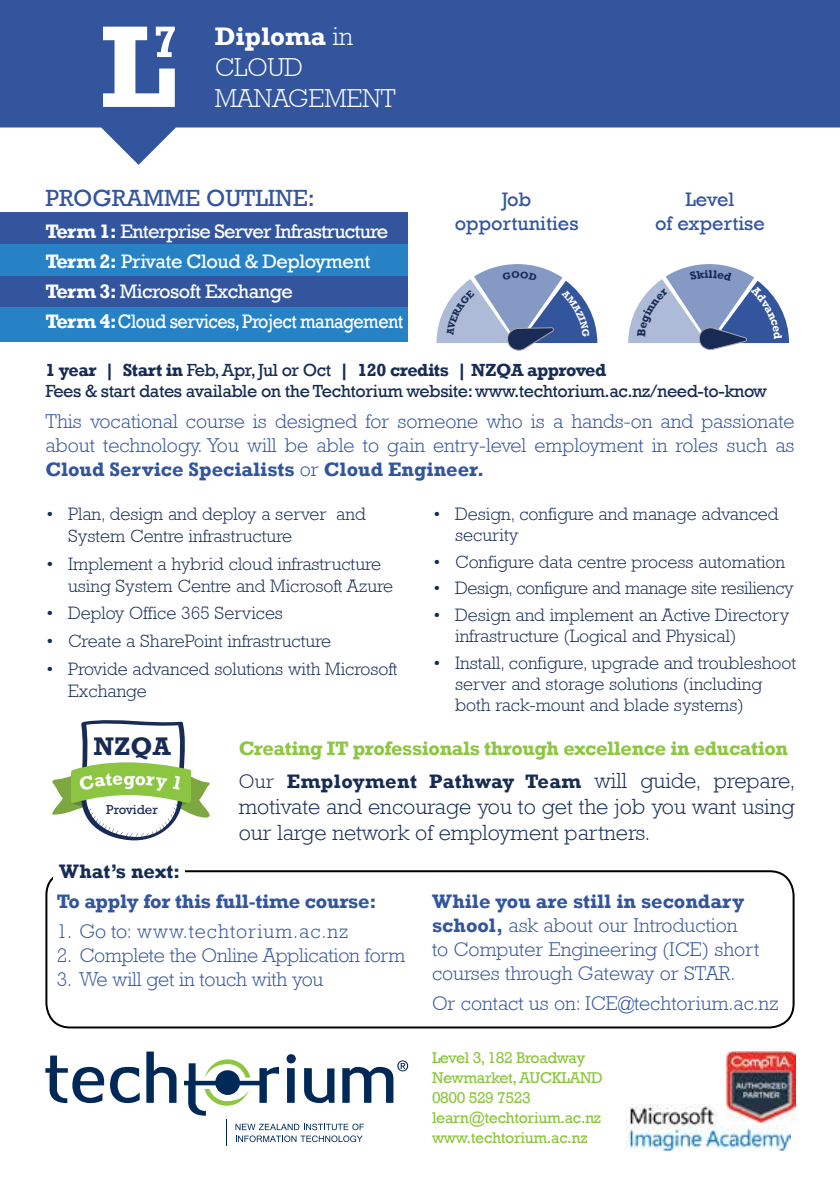
<style>
.page{position:relative;width:840px;height:1191px;background:#fff}
.page>*{position:absolute;margin:0;border:0;box-sizing:border-box;transform-origin:0 0}
.t1{font:300 26px/31.2px "Rockwell";color:#fff}
.t2{font:700 25.8px "Rockwell";color:#182b54}
.t3{font:24px "Rockwell";color:#33559d}
.t4{font:300 22px/26.4px "Rockwell";color:#172c54}
.t5{font:300 20px/24px "Rockwell";color:#33559d;text-align:justify}
.t6{font:20px/30px "Rockwell";letter-spacing:-.03em;color:#fff}
.t7{font:700 20px/32px "Rockwell";letter-spacing:-.02em;color:#8dc640}
.t8{font:20px/24px "Rockwell";color:#33559d;text-align:center}
.t9{font:700 20px "Rockwell";letter-spacing:-.01em;color:#33559d}
.t10{font:300 20px "Rockwell";letter-spacing:.05em;color:#33559d}
.t11{font:700 20px "Rockwell";color:#172c54}
.t12{font:700 19.2px "Rockwell";color:#fff}
.t13{font:300 18px/21px "Rockwell";color:#172c54}
.t14{font:18px/21.6px "Rockwell";letter-spacing:-.025em;color:#172c54}
.t15{font:300 18px "Rockwell";letter-spacing:-.02em;color:#172c54}
.t16{font:16px/20px "Rockwell";letter-spacing:-.025em;color:#8dc640}
.t17{font:13.2px "Rockwell";color:#182b54}
.s1{font-weight:700}
.s2{font-weight:300;color:#172c54}
.s3{color:#172c54}
.s4{font-weight:300;font-size:22px;color:#172c54}
</style>
<div class="page">
<svg style="left:0;top:0;width:839px;height:165px;fill:#33559d"></svg>
<div style="left:0;top:213px;width:408px;height:34px;background:#33559d"></div>
<div style="left:0;top:244px;width:408px;height:32px;background:#2682c5"></div>
<div style="left:0;top:276px;width:408px;height:34px;background:#33559d"></div>
<div style="left:0;top:308px;width:408px;height:34px;background:#2682c5"></div>
<svg style="left:45px;top:1055px;width:59px;height:48px"></svg>
<svg style="left:110px;top:1067px;width:30px;height:36px"></svg>
<svg style="left:146px;top:1051px;width:30px;height:51px"></svg>
<svg style="left:184px;top:1054px;width:224px;height:91px"></svg>
<img style="left:625px;top:1104px;width:165px;height:46px">
<img style="left:726px;top:1051px;width:69px;height:71px">
<svg style="left:103px;top:27px;width:72px;height:80px"></svg>
<div style="left:45px;top:870px;width:749px;height:158px;border:2px solid #000;border-radius:24px"></div>
<div style="left:53px;top:858px;width:131px;height:25px;background:#fff"></div>
<svg style="left:436px;top:264px;width:161px;height:87px"></svg>
<svg style="left:216px;top:67px;width:25px;height:9px"></svg>
<svg style="left:266px;top:85px;width:22px;height:28px"></svg>
<svg style="left:352px;top:86px;width:22px;height:26px"></svg>
<svg style="left:151px;top:307px;width:28px;height:1px"></svg>
<svg style="left:628px;top:264px;width:160px;height:86px"></svg>
<svg style="left:52px;top:720px;width:158px;height:120px"></svg>
<h1 class="t1" style="left:214px;top:20px;width:182px"><span class="s1">Diploma</span> in<br>CLOUD<br>MANAGEMENT</h1>
<h3 class="t3" style="left:45px;top:184px;width:271px">PROGRAMME OUTLINE:</h3>
<p class="t6" style="left:45px;top:217px;width:359px"><span class="s1">Term 1:</span> Enterprise Server Infrastructure <span class="s1">Term 2:</span> Private Cloud &amp; Deployment <span class="s1">Term 3:</span> Microsoft Exchange<br><span class="s1">Term 4:</span>Cloud services, Project management</p>
<p class="t8" style="left:454px;top:188px;width:125px">Job opportunities</p>
<p class="t8" style="left:654px;top:188px;width:111px">Level<br>of expertise</p>
<p class="t14" style="left:45px;top:359px;width:722px"><span class="s1">1 year | Start in</span> Feb, Apr, Jul or Oct <span class="s1">| 120 credits | NZQA approved<br></span>Fees &amp; start dates available on the Techtorium website: www.techtorium.ac.nz/need-to-know</p>
<p class="t5" style="left:45px;top:409px;width:750px">This vocational course is designed for someone who is a hands-on and passionate about technology. You will be able to gain entry-level employment in roles such as <span class="s1">Cloud Service Specialists</span> or <span class="s1">Cloud Engineer.</span></p>
<p class="t13" style="left:68px;top:503px;width:299px;line-height:22px;text-indent:-23px">• Plan, design and deploy a server and<br>System Centre infrastructure</p>
<p class="t13" style="left:68px;top:552px;width:326px;line-height:22px;text-indent:-23px">• Implement a hybrid cloud infrastructure using System Centre and Microsoft Azure</p>
<p class="t13" style="left:45px;top:602px;width:239px">• Deploy Office 365 Services</p>
<p class="t13" style="left:45px;top:630px;width:287px">• Create a SharePoint infrastructure</p>
<p class="t13" style="left:68px;top:657px;width:331px;line-height:22px;text-indent:-23px">• Provide advanced solutions with Microsoft<br>Exchange</p>
<p class="t13" style="left:455px;top:503px;width:324px;text-indent:-23px">• Design, configure and manage advanced security</p>
<p class="t13" style="left:432px;top:551px;width:354px">• Configure data centre process automation</p>
<p class="t15" style="left:432px;top:578px;width:362px">• Design, configure and manage site resiliency</p>
<p class="t13" style="left:455px;top:604px;width:335px;text-indent:-23px">• Design and implement an Active Directory infrastructure (Logical and Physical)</p>
<p class="t13" style="left:455px;top:652px;width:342px;text-indent:-23px">• Install, configure, upgrade and troubleshoot server and storage solutions (including both rack-mount and blade systems)</p>
<h2 class="t2" style="left:93px;top:730px;width:79px">NZQA</h2>
<p class="t12" style="left:123px;top:766px;width:13px">g</p>
<p class="t17" style="left:106px;top:802px;width:53px">Provider</p>
<p class="t7" style="left:238px;top:733px;width:558px">Creating IT professionals through excellence in education<br><span class="s2">Our</span> <span class="s3">Employment Pathway Team</span> <span class="s4">will guide, prepare,</span></p>
<p class="t4" style="left:238px;top:793px;width:557px">motivate and encourage you to get the job you want using our large network of employment partners.</p>
<p class="t11" style="left:59px;top:859px;width:123px">What’s next:</p>
<p class="t9" style="left:57px;top:889px;width:321px">To apply for this full-time course:</p>
<p class="t10" style="left:57px;top:919px;width:293px">1. Go to: www.techtorium.ac.nz</p>
<p class="t5" style="left:57px;top:943px;width:350px">2. Complete the Online Application form</p>
<p class="t5" style="left:57px;top:967px;width:268px">3. We will get in touch with you</p>
<p class="t5" style="left:432px;top:889px;width:328px;text-align:left"><span class="s1">While you are still in secondary school,</span> ask about our Introduction<br>to Computer Engineering (ICE) short courses through Gateway or STAR.</p>
<p class="t5" style="left:432px;top:991px;width:348px">Or contact us on: ICE@techtorium.ac.nz</p>
<p class="t16" style="left:432px;top:1047px;width:172px">Level 3, 182 Broadway<br>Newmarket, AUCKLAND<br>0800 529 7523 learn@techtorium.ac.nz www.techtorium.ac.nz</p>
</div>
